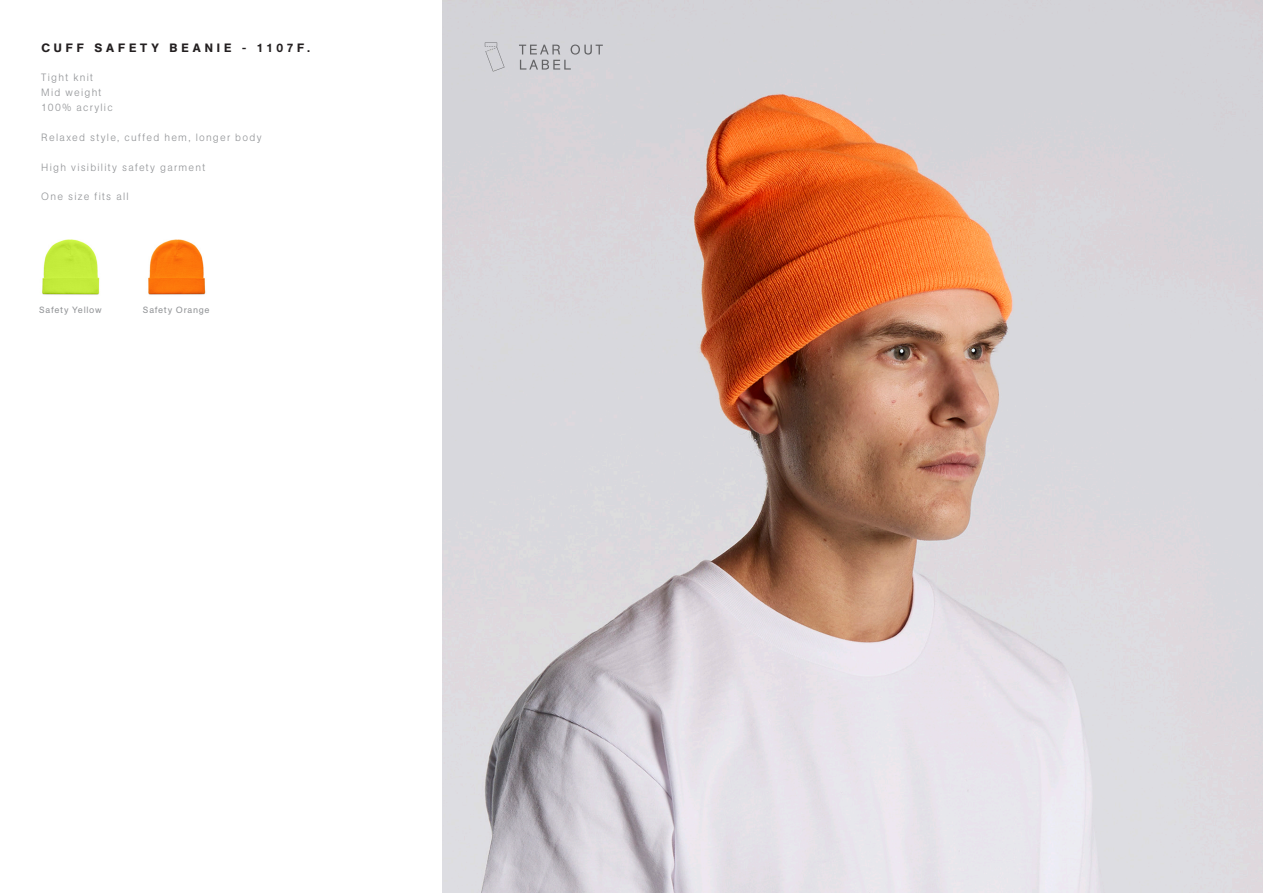
<style>
.page{position:relative;width:1263px;height:893px;background:#fff}
.page>*{position:absolute;margin:0;border:0;box-sizing:border-box;transform-origin:0 0}
.t1{font:500 12px "AG Book Pro";letter-spacing:.325em;color:#231f20}
.MEASUREMENTS{font:300 10.5px "AG Book Pro";letter-spacing:.12em;color:#939598}
.COLOUR_NAME{font:9px "AG Book Pro";letter-spacing:.075em;color:#939598}
</style>
<div class="page">
<img style="left:442px;top:0;width:821px;height:893px">
<svg style="left:519px;top:45px;width:84px;height:25px;background:#c1c1c6"></svg>
<svg style="left:497px;top:47px;width:7px;height:20px"></svg>
<svg style="left:485px;top:43px;width:12px;height:28px"></svg>
<img style="left:42px;top:239px;width:58px;height:56px">
<img style="left:148px;top:239px;width:58px;height:56px">
<p class="t1" style="left:42px;top:40px;width:270px">CUFF SAFETY BEANIE - 1107F.</p>
<p class="MEASUREMENTS" style="left:41px;top:70px;width:53px">Tight knit</p>
<p class="MEASUREMENTS" style="left:41px;top:85px;width:62px">Mid weight</p>
<p class="MEASUREMENTS" style="left:41px;top:100px;width:73px">100% acrylic</p>
<p class="MEASUREMENTS" style="left:41px;top:130px;width:222px">Relaxed style, cuffed hem, longer body</p>
<p class="MEASUREMENTS" style="left:41px;top:160px;width:165px">High visibility safety garment</p>
<p class="MEASUREMENTS" style="left:41px;top:189px;width:89px">One size fits all</p>
<p class="COLOUR_NAME" style="left:39px;top:304px;width:64px">Safety Yellow</p>
<p class="COLOUR_NAME" style="left:143px;top:304px;width:68px">Safety Orange</p>
</div>
